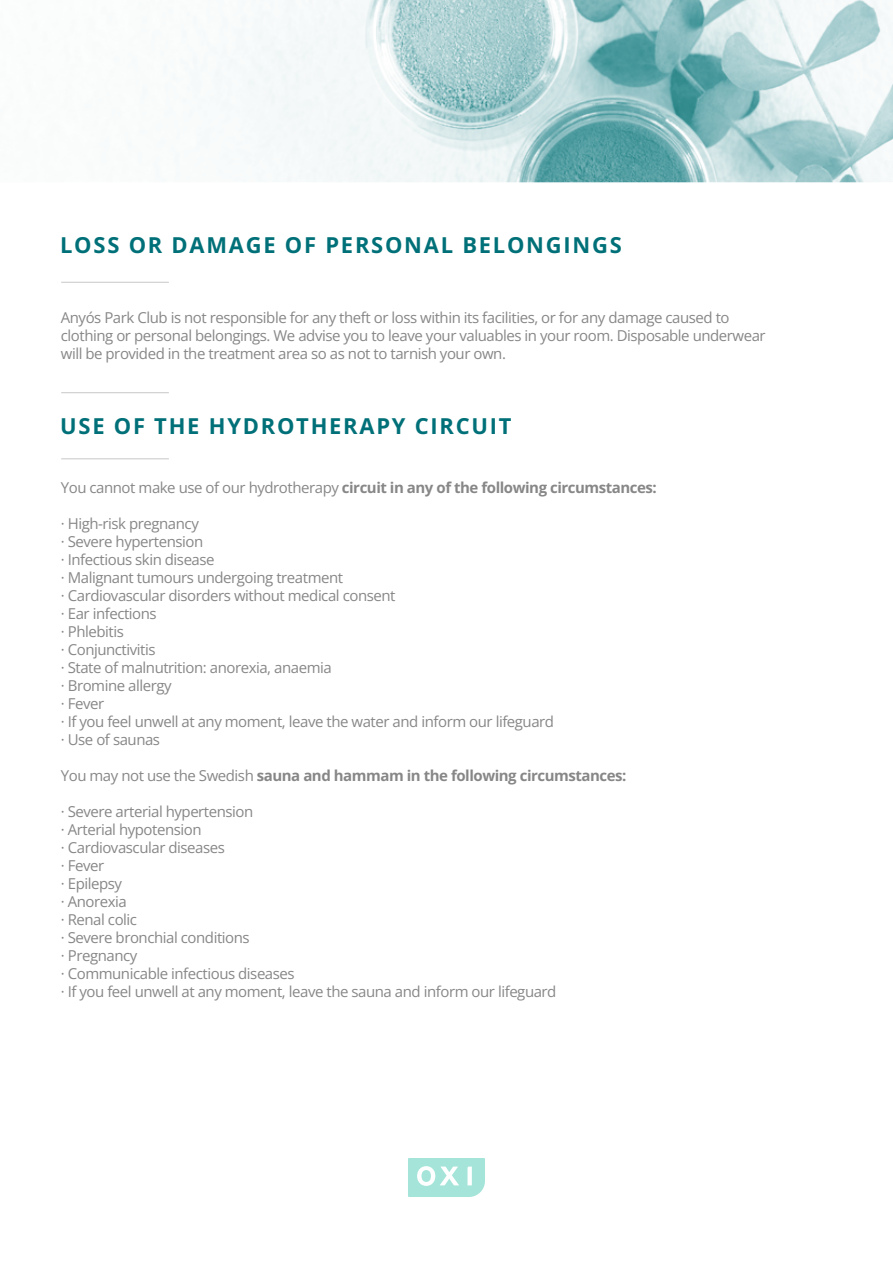
<style>
.page{position:relative;width:893px;height:1263px;background:#fff}
.page>*{position:absolute;margin:0;border:0;box-sizing:border-box;transform-origin:0 0}
.t1{font:700 21.9px "Open Sans";letter-spacing:.08em;color:#007078}
.t2{font:15px/18px "Open Sans";letter-spacing:-.03em;color:#878787}
.t3{font:700 15px "Open Sans";letter-spacing:-.03em;color:#878787}
.s1{font-weight:400}
</style>
<div class="page">
<svg style="left:408px;top:1158px;width:77px;height:39px"></svg>
<img style="left:194px;top:0;width:699px;height:182px">
<hr style="left:61px;top:282px;width:108px;height:1px;background:#c8c7c7">
<hr style="left:61px;top:392px;width:108px;height:1px;background:#c8c7c7">
<hr style="left:61px;top:458px;width:108px;height:1px;background:#c8c7c7">
<h1 class="t1" style="left:60px;top:230px;width:563px">LOSS OR DAMAGE OF PERSONAL BELONGINGS</h1>
<p class="t2" style="left:61px;top:308px;width:706px">Anyós Park Club is not responsible for any theft or loss within its facilities, or for any damage caused to clothing or personal belongings. We advise you to leave your valuables in your room. Disposable underwear will be provided in the treatment area so as not to tarnish your own.</p>
<h1 class="t1" style="left:60px;top:410px;width:453px">USE OF THE HYDROTHERAPY CIRCUIT</h1>
<p class="t3" style="left:61px;top:477px;width:598px"><span class="s1">You cannot make use of our hydrotherapy</span> circuit in any of the following circumstances:</p>
<p class="t2" style="left:61px;top:514px;width:495px">· High-risk pregnancy<br>· Severe hypertension<br>· Infectious skin disease<br>· Malignant tumours undergoing treatment<br>· Cardiovascular disorders without medical consent<br>· Ear infections<br>· Phlebitis<br>· Conjunctivitis<br>· State of malnutrition: anorexia, anaemia<br>· Bromine allergy<br>· Fever<br>· If you feel unwell at any moment, leave the water and inform our lifeguard · Use of saunas</p>
<p class="t3" style="left:61px;top:765px;width:567px"><span class="s1">You may not use the Swedish</span> sauna and hammam in the following circumstances:</p>
<p class="t2" style="left:61px;top:802px;width:497px">· Severe arterial hypertension<br>· Arterial hypotension<br>· Cardiovascular diseases<br>· Fever<br>· Epilepsy<br>· Anorexia<br>· Renal colic<br>· Severe bronchial conditions<br>· Pregnancy<br>· Communicable infectious diseases<br>· If you feel unwell at any moment, leave the sauna and inform our lifeguard</p>
</div>
